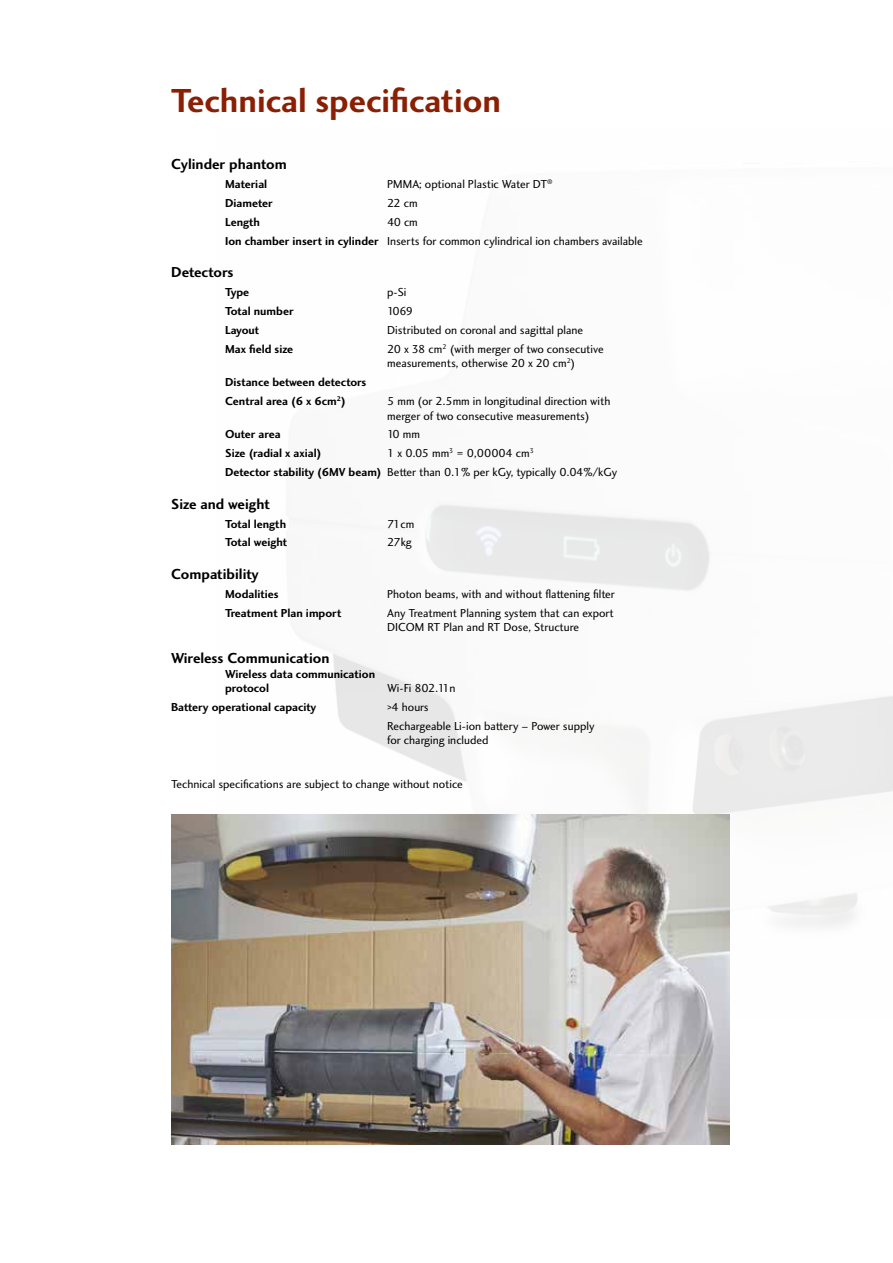
<style>
.page{position:relative;width:893px;height:1263px;background:#fff}
.page>*{position:absolute;margin:0;border:0;box-sizing:border-box;transform-origin:0 0}
.t1{font:34.5px "Charlotte Sans Bold Plain";color:#8a1f03}
.t2{font:15px "Charlotte Sans Bold Plain";color:#000}
.t3{font:12px/18.9px "Charlotte Sans Book Plain";color:#000}
.t4{font:12px/18.9px "Charlotte Sans Bold Plain";color:#000}
.t5{font:12px "Charlotte Sans Book Plain";letter-spacing:-.035em;color:#000}
.s1{font-family:"Charlotte Sans Bold Plain"}
</style>
<div class="page">
<img style="left:171px;top:814px;width:558px;height:331px">
<h1 class="t1" style="left:171px;top:80px;width:331px">Technical specification</h1>
<p class="t2" style="left:171px;top:155px;width:117px">Cylinder phantom</p>
<p class="t4" style="left:225px;top:175px;width:44px">Material</p>
<p class="t3" style="left:387px;top:175px;width:167px">PMMA; optional Plastic Water DT<sup>®</sup></p>
<p class="t4" style="left:225px;top:194px;width:49px">Diameter</p>
<p class="t3" style="left:387px;top:194px;width:32px">22 cm</p>
<p class="t4" style="left:225px;top:212px;width:36px">Length</p>
<p class="t3" style="left:225px;top:212px;width:419px;text-indent:162px">40 cm<br><span class="s1">Ion chamber insert in cylinder</span> Inserts for common cylindrical ion chambers available</p>
<p class="t2" style="left:171px;top:263px;width:64px">Detectors</p>
<p class="t4" style="left:225px;top:283px;width:26px">Type</p>
<p class="t3" style="left:387px;top:283px;width:21px">p-Si</p>
<p class="t4" style="left:225px;top:302px;width:70px">Total number</p>
<p class="t3" style="left:387px;top:302px;width:28px">1069</p>
<p class="t4" style="left:225px;top:320px;width:36px">Layout</p>
<p class="t3" style="left:387px;top:320px;width:198px">Distributed on coronal and sagittal plane</p>
<p class="t4" style="left:225px;top:339px;width:70px">Max field size</p>
<p class="t3" style="left:387px;top:342px;width:218px;line-height:14.4px">20 x 38 cm<sup>2</sup> (with merger of two consecutive measurements, otherwise 20 x 20 cm<sup>2</sup>)</p>
<p class="t4" style="left:225px;top:373px;width:143px">Distance between detectors<br>Central area (6 x 6cm<sup>2</sup>)</p>
<p class="t3" style="left:387px;top:394px;width:225px;line-height:14.4px">5 mm (or 2.5mm in longitudinal direction with merger of two consecutive measurements)</p>
<p class="t4" style="left:225px;top:425px;width:57px">Outer area</p>
<p class="t3" style="left:387px;top:425px;width:34px">10 mm</p>
<p class="t4" style="left:225px;top:444px;width:98px">Size (radial x axial)</p>
<p class="t3" style="left:225px;top:444px;width:394px;text-indent:162px">1 x 0.05 mm<sup>3</sup> = 0,00004 cm<sup>3<br></sup><span class="s1">Detector stability (6MV beam)</span> Better than 0.1% per kGy, typically 0.04%/kGy</p>
<p class="t2" style="left:171px;top:495px;width:100px">Size and weight</p>
<p class="t4" style="left:225px;top:514px;width:63px">Total length</p>
<p class="t3" style="left:387px;top:514px;width:29px">71cm</p>
<p class="t4" style="left:225px;top:533px;width:64px">Total weight</p>
<p class="t3" style="left:387px;top:533px;width:26px">27kg</p>
<p class="t2" style="left:171px;top:565px;width:89px">Compatibility</p>
<p class="t4" style="left:225px;top:584px;width:55px">Modalities</p>
<p class="t3" style="left:387px;top:584px;width:229px">Photon beams, with and without flattening filter</p>
<p class="t4" style="left:225px;top:603px;width:118px">Treatment Plan import</p>
<p class="t3" style="left:387px;top:605px;width:228px;line-height:14.4px">Any Treatment Planning system that can export<br>DICOM RT Plan and RT Dose, Structure</p>
<p class="t2" style="left:171px;top:649px;width:160px">Wireless Communication</p>
<p class="t4" style="left:225px;top:666px;width:151px;line-height:14.4px">Wireless data communication protocol</p>
<p class="t5" style="left:387px;top:681px;width:70px">Wi-Fi 802.11n</p>
<p class="t4" style="left:171px;top:698px;width:147px">Battery operational capacity</p>
<p class="t3" style="left:387px;top:698px;width:209px">&gt;4 hours<br>Rechargeable Li-ion battery – Power supply</p>
<p class="t3" style="left:387px;top:731px;width:103px">for charging included</p>
<p class="t3" style="left:171px;top:774px;width:293px">Technical specifications are subject to change without notice</p>
</div>
